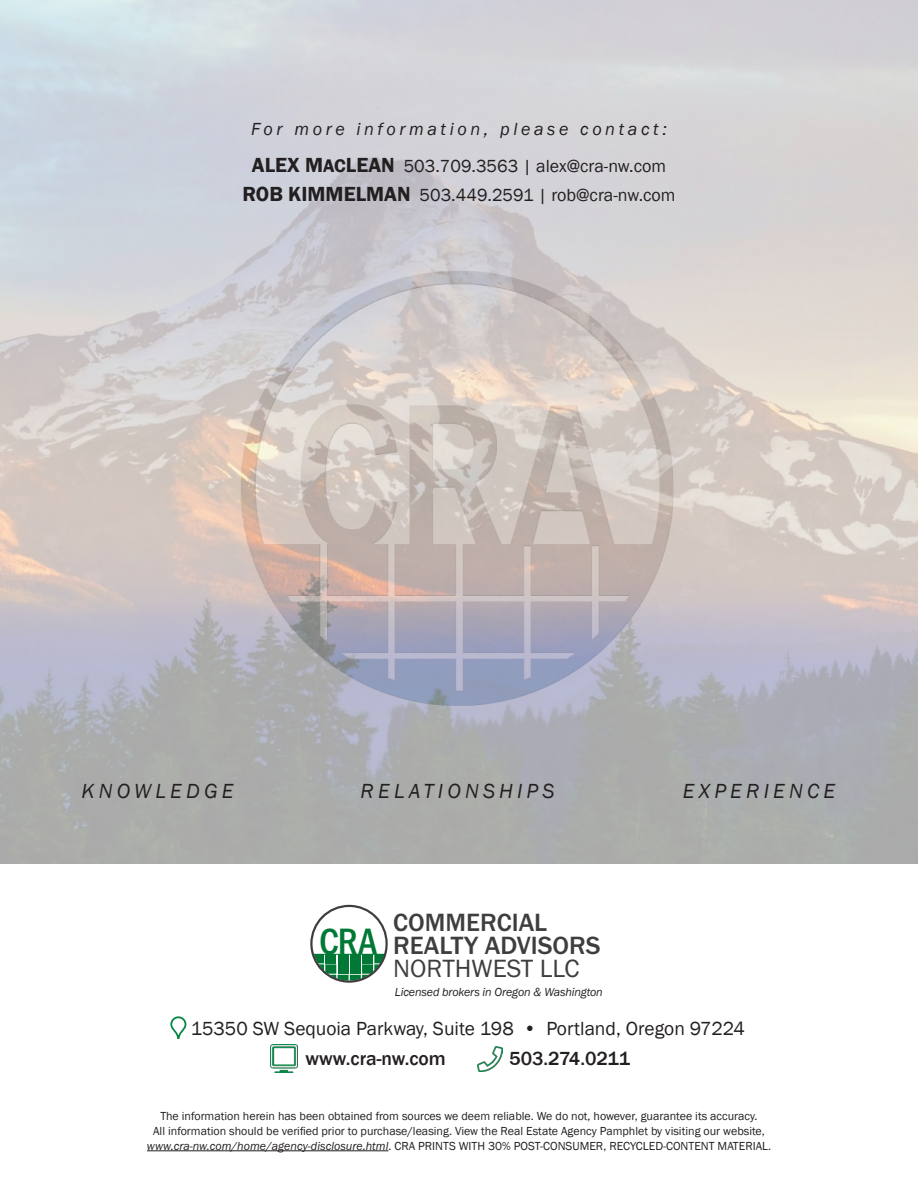
<style>
.page{position:relative;width:918px;height:1188px;background:#fff}
.page>*{position:absolute;margin:0;border:0;box-sizing:border-box;transform-origin:0 0}
.t1{font:500 condensed 38.1px "Franklin Gothic";color:#007836}
.t2{font:500 25.8px/23px "Franklin Gothic";color:#3e3e3f}
.t3{font:25.8px "Franklin Gothic";color:#3e3e3f}
.t4{font:italic 21px "Franklin Gothic";letter-spacing:.2em;color:#231f20}
.t5{font:19.5px "Franklin Gothic";color:#231f20}
.t6{font:500 19.5px "Franklin Gothic";color:#231f20}
.t7{font:18px/28.3px "Franklin Gothic";color:#231f20;text-align:center}
.t8{font:italic 18px "Franklin Gothic";letter-spacing:.2em;color:#231f20}
.t9{font:12px/15px "Franklin Gothic";color:#231f20;text-align:center}
.t10{font:italic 12px "Franklin Gothic";letter-spacing:-.01em;color:#231f20}
.s1{font-weight:600;font-size:21px}
.s2{font-weight:600;font-size:18.75px}
.s3{font-size:37.65px}
.s4{font-style:italic}
</style>
<div class="page">
<img style="left:0;top:0;width:918px;height:864px">
<svg style="left:310px;top:905px;width:78px;height:78px"></svg>
<hr style="left:147px;top:1151px;width:242px;height:1px;background:#231f20">
<img style="left:478px;top:1046px;width:24px;height:25px">
<img style="left:271px;top:1044px;width:27px;height:28px">
<svg style="left:170px;top:1016px;width:17px;height:23px"></svg>
<h3 class="t8" style="left:251px;top:118px;width:417px">For more information, please contact:</h3>
<h3 class="t7" style="left:242px;top:152px;width:435px"><span class="s1">ALEX M</span><span class="s2">AC</span><span class="s1">LEAN</span> 503.709.3563 | alex@cra-nw.com<br><span class="s1">ROB KIMMELMAN</span> 503.449.2591 | rob@cra-nw.com</h3>
<h3 class="t4" style="left:81px;top:778px;width:154px">KNOWLEDGE</h3>
<h3 class="t4" style="left:361px;top:778px;width:195px">RELATIONSHIPS</h3>
<h3 class="t4" style="left:683px;top:778px;width:154px">EXPERIENCE</h3>
<h1 class="t1" style="left:319px;top:917px;width:60px"><span class="s3">C</span>RA</h1>
<h2 class="t2" style="left:391px;top:911px;width:209px">COMMERCIAL<br>REALTY ADVISORS</h2>
<h2 class="t3" style="left:391px;top:952px;width:188px">NORTHWEST LLC</h2>
<p class="t10" style="left:395px;top:984px;width:210px">Licensed brokers in Oregon &amp; Washington</p>
<h3 class="t5" style="left:191px;top:1017px;width:556px">15350 SW Sequoia Parkway, Suite 198 • Portland, Oregon 97224</h3>
<h3 class="t6" style="left:306px;top:1047px;width:142px">www.cra-nw.com</h3>
<h3 class="t6" style="left:509px;top:1047px;width:123px">503.274.0211</h3>
<p class="t9" style="left:147px;top:1109px;width:626px">The information herein has been obtained from sources we deem reliable. We do not, however, guarantee its accuracy.<br>All information should be verified prior to purchase/leasing. View the Real Estate Agency Pamphlet by visiting our website, <span class="s4">www.cra-nw.com/home/agency-disclosure.html</span>. CRA PRINTS WITH 30% POST-CONSUMER, RECYCLED-CONTENT MATERIAL.</p>
</div>
